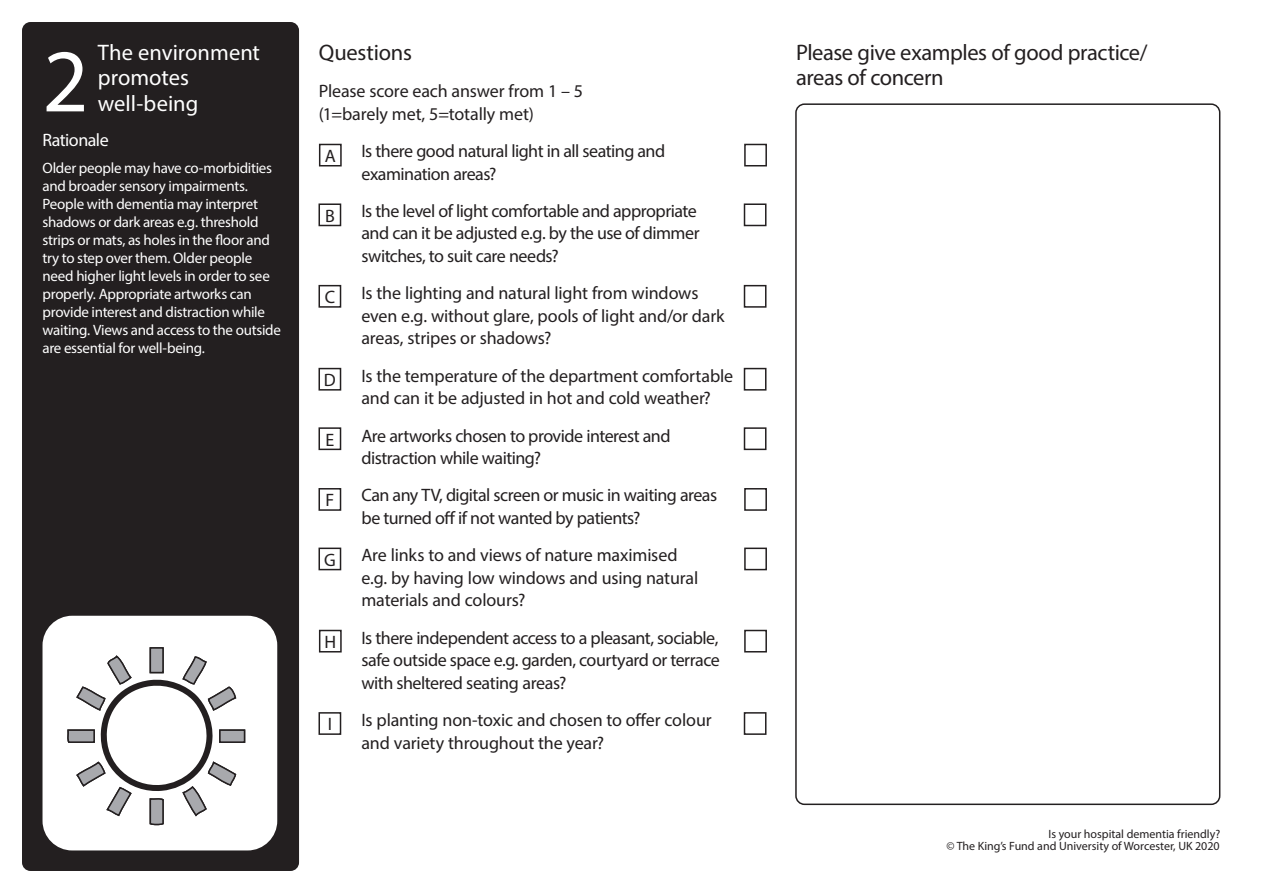
<style>
.page{position:relative;width:1263px;height:893px;background:#fff}
.page>*{position:absolute;margin:0;border:0;box-sizing:border-box;transform-origin:0 0}
.t1{font:90px "Myriad Pro";color:#fff}
.t2{font:22.5px/25.5px "Myriad Pro";letter-spacing:-.015em;color:#231f20}
.t3{font:22.5px/25.5px "Myriad Pro";color:#fff}
.t4{font:18px/22.5px "Myriad Pro";letter-spacing:-.015em;color:#231f20}
.t5{font:18px "Myriad Pro";letter-spacing:-.03em;color:#fff}
.t6{font:15px/18px "Myriad Pro";letter-spacing:-.02em;color:#fff}
.t7{font:12px/12px "Myriad Pro";color:#231f20;text-align:right}
</style>
<div class="page">
<div style="left:22px;top:22px;width:277px;height:849px;background:#231f20;border-radius:9px"></div>
<div style="left:50px;top:623px;width:220px;height:220px;background:#fff;border-radius:22px"></div>
<div style="left:43px;top:616px;width:234px;height:234px;border:15px solid #fff;border-radius:22px"></div>
<svg style="left:67px;top:647px;width:179px;height:178px"></svg>
<div style="left:795px;top:103px;width:425px;height:702px;border:2px solid #231f20;border-radius:9px"></div>
<div style="left:319px;top:144px;width:23px;height:22px;border:2px solid #231f20"></div>
<div style="left:744px;top:144px;width:23px;height:22px;border:2px solid #231f20"></div>
<div style="left:744px;top:285px;width:22px;height:23px;border:2px solid #231f20"></div>
<div style="left:318px;top:427px;width:23px;height:23px;border:2px solid #231f20"></div>
<div style="left:744px;top:368px;width:22px;height:23px;border:2px solid #231f20"></div>
<div style="left:318px;top:548px;width:23px;height:22px;border:2px solid #231f20"></div>
<div style="left:319px;top:630px;width:23px;height:22px;border:2px solid #231f20"></div>
<div style="left:744px;top:630px;width:23px;height:22px;border:2px solid #231f20"></div>
<div style="left:318px;top:368px;width:23px;height:23px;border:2px solid #231f20"></div>
<div style="left:318px;top:285px;width:23px;height:23px;border:2px solid #231f20"></div>
<div style="left:744px;top:203px;width:22px;height:23px;border:2px solid #231f20"></div>
<div style="left:318px;top:203px;width:23px;height:23px;border:2px solid #231f20"></div>
<div style="left:318px;top:488px;width:23px;height:23px;border:2px solid #231f20"></div>
<div style="left:744px;top:427px;width:22px;height:23px;border:2px solid #231f20"></div>
<div style="left:744px;top:488px;width:23px;height:23px;border:2px solid #231f20"></div>
<div style="left:744px;top:548px;width:23px;height:22px;border:2px solid #231f20"></div>
<div style="left:318px;top:712px;width:23px;height:23px;border:2px solid #231f20"></div>
<div style="left:744px;top:712px;width:22px;height:23px;border:2px solid #231f20"></div>
<p class="t1" style="left:43px;top:26px;width:48px">2</p>
<p class="t2" style="left:796px;top:39px;width:353px">Please give examples of good practice/ areas of concern</p>
<p class="t4" style="left:325px;top:144px;width:13px">A</p>
<p class="t3" style="left:98px;top:39px;width:164px">The environment promotes well-being</p>
<p class="t5" style="left:43px;top:129px;width:68px">Rationale</p>
<p class="t6" style="left:43px;top:158px;width:240px">Older people may have co-morbidities and broader sensory impairments.<br>People with dementia may interpret shadows or dark areas e.g. threshold strips or mats, as holes in the floor and try to step over them. Older people need higher light levels in order to see properly. Appropriate artworks can provide interest and distraction while waiting. Views and access to the outside are essential for well-being.</p>
<p class="t2" style="left:319px;top:39px;width:95px">Questions</p>
<p class="t4" style="left:319px;top:80px;width:266px">Please score each answer from 1 – 5 (1=barely met, 5=totally met)</p>
<p class="t4" style="left:361px;top:139px;width:305px">Is there good natural light in all seating and examination areas?</p>
<p class="t4" style="left:361px;top:199px;width:340px">Is the level of light comfortable and appropriate and can it be adjusted e.g. by the use of dimmer switches, to suit care needs?</p>
<p class="t4" style="left:361px;top:282px;width:365px">Is the lighting and natural light from windows even e.g. without glare, pools of light and/or dark areas, stripes or shadows?</p>
<p class="t4" style="left:361px;top:364px;width:373px">Is the temperature of the department comfortable and can it be adjusted in hot and cold weather?</p>
<p class="t4" style="left:361px;top:424px;width:311px">Are artworks chosen to provide interest and distraction while waiting?</p>
<p class="t4" style="left:361px;top:484px;width:357px">Can any TV, digital screen or music in waiting areas be turned off if not wanted by patients?</p>
<p class="t4" style="left:361px;top:544px;width:338px">Are links to and views of nature maximised e.g. by having low windows and using natural materials and colours?</p>
<p class="t4" style="left:361px;top:626px;width:360px;text-align:justify">Is there independent access to a pleasant, sociable, safe outside space e.g. garden, courtyard or terrace with sheltered seating areas?</p>
<p class="t4" style="left:361px;top:708px;width:352px">Is planting non-toxic and chosen to offer colour and variety throughout the year?</p>
<p class="t4" style="left:325px;top:204px;width:11px">B</p>
<p class="t4" style="left:325px;top:286px;width:12px">C</p>
<p class="t4" style="left:324px;top:368px;width:13px">D</p>
<p class="t4" style="left:325px;top:428px;width:10px">E</p>
<p class="t4" style="left:325px;top:489px;width:10px">F</p>
<p class="t4" style="left:324px;top:548px;width:13px">G</p>
<p class="t4" style="left:324px;top:630px;width:13px">H</p>
<p class="t4" style="left:328px;top:713px;width:6px">I</p>
<p class="t7" style="left:946px;top:828px;width:275px">Is your hospital dementia friendly?<br>© The King’s Fund and University of Worcester, UK 2020</p>
</div>
